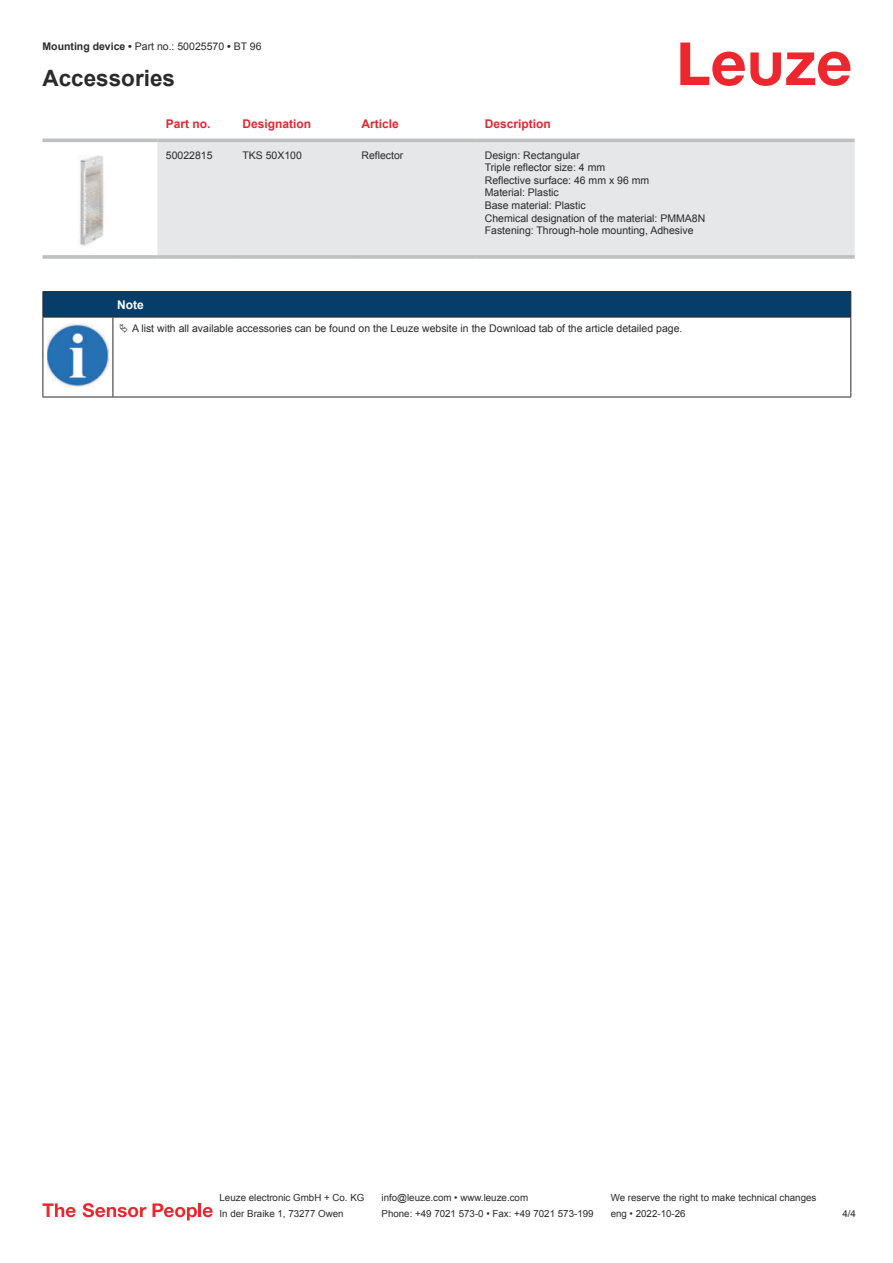
<style>
.page{position:relative;width:893px;height:1263px;background:#fff}
.page>*{position:absolute;margin:0;border:0;box-sizing:border-box;transform-origin:0 0}
.t1{font:700 22.5px "Arial";color:#2b292a}
.t2{font:700 12px "Arial";color:#db2a30}
.t3{font:700 12px "Arial";color:#fff}
.t4{font:10.5px/12.6px "Arial";color:#2b292a}
.t5{font:9.75px "Arial";color:#2b292a}
.s1{font-weight:700}
</style>
<div class="page">
<svg style="left:680px;top:43px;width:170px;height:43px"></svg>
<svg style="left:43px;top:138px;width:812px;height:1px"></svg>
<div style="left:157px;top:142px;width:698px;height:113px;background:#e6e7e9"></div>
<hr style="left:43px;top:139px;width:114px;height:3px;background:#bdbfc1">
<hr style="left:157px;top:139px;width:77px;height:3px;background:#bdbfc1">
<hr style="left:234px;top:139px;width:119px;height:3px;background:#bdbfc1">
<hr style="left:353px;top:139px;width:123px;height:3px;background:#bdbfc1">
<hr style="left:476px;top:139px;width:379px;height:3px;background:#bdbfc1">
<svg style="left:43px;top:255px;width:114px;height:4px"></svg>
<hr style="left:157px;top:255px;width:77px;height:4px;background:#bdbfc1">
<svg style="left:234px;top:255px;width:119px;height:4px"></svg>
<svg style="left:353px;top:255px;width:123px;height:4px"></svg>
<hr style="left:476px;top:255px;width:379px;height:4px;background:#bdbfc1">
<img style="left:79px;top:155px;width:25px;height:91px">
<svg style="left:44px;top:318px;width:806px;height:79px"></svg>
<hr style="left:43px;top:291px;width:70px;height:1px;background:#2b292a">
<hr style="left:43px;top:317px;width:70px;height:1px;background:#2b292a">
<hr style="left:113px;top:291px;width:738px;height:1px;background:#2b292a">
<div style="left:43px;top:292px;width:808px;height:25px;background:#063d69"></div>
<hr style="left:113px;top:317px;width:738px;height:1px;background:#2b292a">
<hr style="left:43px;top:317px;width:1px;height:75px;background:#2b292a">
<hr style="left:113px;top:317px;width:1px;height:75px;background:#2b292a">
<hr style="left:850px;top:317px;width:1px;height:75px;background:#2b292a">
<hr style="left:43px;top:397px;width:70px;height:1px;background:#2b292a">
<hr style="left:113px;top:397px;width:738px;height:1px;background:#2b292a">
<img style="left:47px;top:323px;width:61px;height:63px">
<div style="left:115px;top:318px;width:734px;height:20px;background:#fff"></div>
<svg style="left:43px;top:1203px;width:33px;height:14px"></svg>
<svg style="left:83px;top:1203px;width:63px;height:14px"></svg>
<svg style="left:153px;top:1203px;width:44px;height:17px"></svg>
<hr style="left:198px;top:1203px;width:3px;height:14px;background:#ed272d">
<svg style="left:203px;top:1207px;width:10px;height:10px"></svg>
<p class="t4" style="left:43px;top:41px;width:221px"><span class="s1">Mounting device •</span> Part no.: 50025570 <span class="s1">•</span> BT 96</p>
<h1 class="t1" style="left:43px;top:70px;width:134px">Accessories</h1>
<p class="t2" style="left:166px;top:119px;width:46px">Part no.</p>
<p class="t2" style="left:242px;top:119px;width:70px">Designation</p>
<p class="t2" style="left:361px;top:119px;width:39px">Article</p>
<p class="t2" style="left:485px;top:119px;width:68px">Description</p>
<p class="t4" style="left:166px;top:150px;width:48px">50022815</p>
<p class="t4" style="left:242px;top:150px;width:61px">TKS 50X100</p>
<p class="t4" style="left:361px;top:150px;width:44px">Reflector</p>
<p class="t4" style="left:485px;top:150px;width:222px">Design: Rectangular<br>Triple reflector size: 4 mm<br>Reflective surface: 46 mm x 96 mm<br>Material: Plastic<br>Base material: Plastic<br>Chemical designation of the material: PMMA8N<br>Fastening: Through-hole mounting, Adhesive</p>
<p class="t3" style="left:117px;top:300px;width:28px">Note</p>
<p class="t4" style="left:132px;top:323px;width:552px">A list with all available accessories can be found on the Leuze website in the Download tab of the article detailed page.</p>
<p class="t5" style="left:220px;top:1194px;width:146px">Leuze electronic GmbH + Co. KG</p>
<p class="t5" style="left:381px;top:1194px;width:148px">info@leuze.com • www.leuze.com</p>
<p class="t5" style="left:611px;top:1194px;width:207px">We reserve the right to make technical changes</p>
<p class="t5" style="left:220px;top:1210px;width:126px">In der Braike 1, 73277 Owen</p>
<p class="t5" style="left:381px;top:1210px;width:214px">Phone: +49 7021 573-0 • Fax: +49 7021 573-199</p>
<p class="t5" style="left:611px;top:1210px;width:76px">eng • 2022-10-26</p>
<p class="t5" style="left:842px;top:1210px;width:15px">4 /4</p>
</div>
